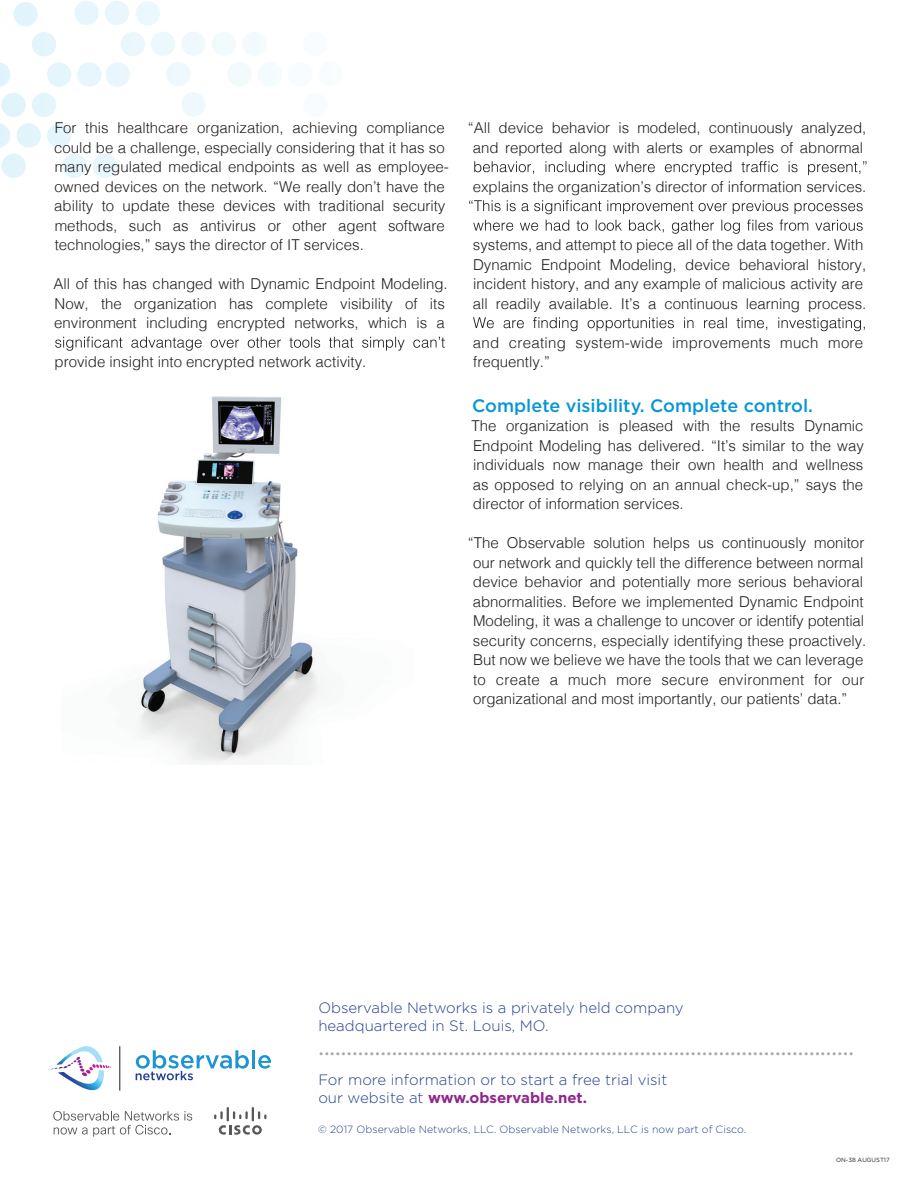
<style>
.page{position:relative;width:918px;height:1188px;background:#fff}
.page>*{position:absolute;margin:0;border:0;box-sizing:border-box;transform-origin:0 0}
.t1{font:500 18px "Gotham";color:#0696d7}
.t2{font:300 15px/19.5px "Helvetica";color:#231f20}
.t3{font:300 15px/18px "Gotham";color:#24418f}
.t4{font:300 15px/19.5px "Helvetica";letter-spacing:.02em;color:#231f20}
.t5{font:300 12px "Gotham";color:#a8a8a8}
.t6{font:300 10.5px "Gotham";color:#24418f}
.t7{font:6px "Gotham";color:#231f20}
.s1{font-weight:700;color:#90268f}
</style>
<div class="page">
<div style="left:77px;top:62px;width:25px;height:25px;background:#e7f6fd;border-radius:12px"></div>
<div style="left:93px;top:154px;width:24px;height:24px;background:#e8f6fd;border-radius:12px"></div>
<div style="left:62px;top:154px;width:25px;height:24px;background:#e6f6fc;border-radius:12px"></div>
<div style="left:47px;top:62px;width:24px;height:25px;background:#e5f5fc;border-radius:12px"></div>
<svg style="left:0;top:63px;width:10px;height:24px"></svg>
<div style="left:32px;top:93px;width:24px;height:24px;background:#e2f4fc;border-radius:12px"></div>
<div style="left:1px;top:93px;width:25px;height:24px;background:#e0f4fc;border-radius:12px"></div>
<div style="left:47px;top:123px;width:24px;height:25px;background:#e5f5fc;border-radius:12px"></div>
<div style="left:17px;top:123px;width:24px;height:25px;background:#e1f4fc;border-radius:12px"></div>
<svg style="left:0;top:123px;width:10px;height:24px"></svg>
<div style="left:2px;top:154px;width:24px;height:24px;background:#e0f4fc;border-radius:12px"></div>
<div style="left:136px;top:1px;width:24px;height:25px;background:#ebf8fd;border-radius:12px"></div>
<div style="left:212px;top:32px;width:24px;height:24px;background:#f1fafd;border-radius:12px"></div>
<div style="left:181px;top:32px;width:25px;height:24px;background:#eff9fd;border-radius:12px"></div>
<div style="left:151px;top:32px;width:24px;height:24px;background:#edf8fd;border-radius:12px"></div>
<div style="left:166px;top:62px;width:25px;height:24px;background:#eef8fd;border-radius:12px"></div>
<div style="left:121px;top:32px;width:24px;height:24px;background:#eaf7fd;border-radius:12px"></div>
<div style="left:106px;top:62px;width:24px;height:25px;background:#e9f7fd;border-radius:12px"></div>
<div style="left:105px;top:1px;width:24px;height:24px;background:#e9f7fd;border-radius:12px"></div>
<div style="left:74px;top:1px;width:25px;height:24px;background:#e7f6fc;border-radius:12px"></div>
<div style="left:32px;top:32px;width:24px;height:24px;background:#e2f4fc;border-radius:12px"></div>
<div style="left:318px;top:62px;width:25px;height:24px;background:#fafdfe;border-radius:12px"></div>
<div style="left:303px;top:32px;width:25px;height:24px;background:#f8fcfe;border-radius:12px"></div>
<div style="left:242px;top:32px;width:25px;height:24px;background:#f3fafe;border-radius:12px"></div>
<div style="left:288px;top:62px;width:24px;height:24px;background:#f7fcfe;border-radius:12px"></div>
<div style="left:258px;top:62px;width:24px;height:24px;background:#f4fbfe;border-radius:12px"></div>
<div style="left:227px;top:62px;width:25px;height:24px;background:#f2fafd;border-radius:12px"></div>
<div style="left:181px;top:92px;width:25px;height:25px;background:#eff9fd;border-radius:12px"></div>
<div style="left:303px;top:93px;width:25px;height:24px;background:#f8fcfe;border-radius:12px"></div>
<div style="left:13px;top:2px;width:25px;height:24px;background:#e1f4fc;border-radius:12px"></div>
<svg style="left:55px;top:337px;width:390px;height:14px"></svg>
<svg style="left:474px;top:161px;width:393px;height:14px"></svg>
<svg style="left:469px;top:200px;width:394px;height:14px"></svg>
<svg style="left:473px;top:220px;width:390px;height:14px"></svg>
<svg style="left:473px;top:317px;width:392px;height:14px"></svg>
<img style="left:138px;top:396px;width:183px;height:368px">
<hr style="left:252px;top:1050px;width:3px;height:18px;background:#1d95d3">
<svg style="left:258px;top:1055px;width:13px;height:14px"></svg>
<svg style="left:136px;top:1050px;width:113px;height:30px"></svg>
<hr style="left:120px;top:1046px;width:1px;height:45px;background:#1f1c1d">
<svg style="left:48px;top:1046px;width:63px;height:45px"></svg>
<svg style="left:214px;top:1107px;width:52px;height:28px"></svg>
<svg style="left:53px;top:1111px;width:139px;height:26px"></svg>
<p class="t2" style="left:54px;top:117px;width:396px">For this healthcare organization, achieving compliance could be a challenge, especially considering that it has so many regulated medical endpoints as well as employee&shy;owned devices on the network. “We really don’t have the ability to update these devices with traditional security methods, such as antivirus or other agent software technologies,” says the director of IT services.</p>
<p class="t2" style="left:53px;top:273px;width:396px">All of this has changed with Dynamic Endpoint Modeling.<br>Now, the organization has complete visibility of its environment including encrypted networks, which is a</p>
<p class="t2" style="left:55px;top:351px;width:313px">provide insight into encrypted network activity.</p>
<p class="t2" style="left:468px;top:117px;width:400px;text-align:center">“All device behavior is modeled, continuously analyzed, and reported along with alerts or examples of abnormal</p>
<p class="t2" style="left:473px;top:175px;width:395px">explains the organization’s director of information services.</p>
<p class="t2" style="left:473px;top:234px;width:395px">systems, and attempt to piece all of the data together. With Dynamic Endpoint Modeling, device behavioral history, incident history, and any example of malicious activity are all readily available. It’s a continuous learning process.</p>
<p class="t4" style="left:473px;top:331px;width:392px">and creating system-wide improvements much more frequently.”</p>
<p class="t1" style="left:472px;top:394px;width:342px">Complete visibility. Complete control.</p>
<p class="t2" style="left:471px;top:415px;width:394px;text-align:justify">The organization is pleased with the results Dynamic Endpoint Modeling has delivered. “It’s similar to the way individuals now manage their own health and wellness as opposed to relying on an annual check-up,” says the director of information services.</p>
<p class="t2" style="left:473px;top:532px;width:395px;text-indent:-5px">“The Observable solution helps us continuously monitor our network and quickly tell the difference between normal device behavior and potentially more serious behavioral abnormalities. Before we implemented Dynamic Endpoint Modeling, it was a challenge to uncover or identify potential security concerns, especially identifying these proactively.<br>But now we believe we have the tools that we can leverage to create a much more secure environment for our organizational and most importantly, our patients’ data.”</p>
<p class="t3" style="left:318px;top:999px;width:367px">Observable Networks is a privately held company headquartered in St. Louis, MO.</p>
<p class="t5" style="left:318px;top:1046px;width:537px">•••••••••••••••••••••••••••••••••••••••••••••••••••••••••••••••••••••••••••••••••••••••••••••••</p>
<p class="t3" style="left:318px;top:1070px;width:350px">For more information or to start a free trial visit our website at <span class="s1">www.observable.net.</span></p>
<p class="t6" style="left:318px;top:1123px;width:430px">© 2017 Observable Networks, LLC. Observable Networks, LLC is now part of Cisco.</p>
<p class="t7" style="left:836px;top:1156px;width:55px">ON-38 AUGUST17</p>
</div>
